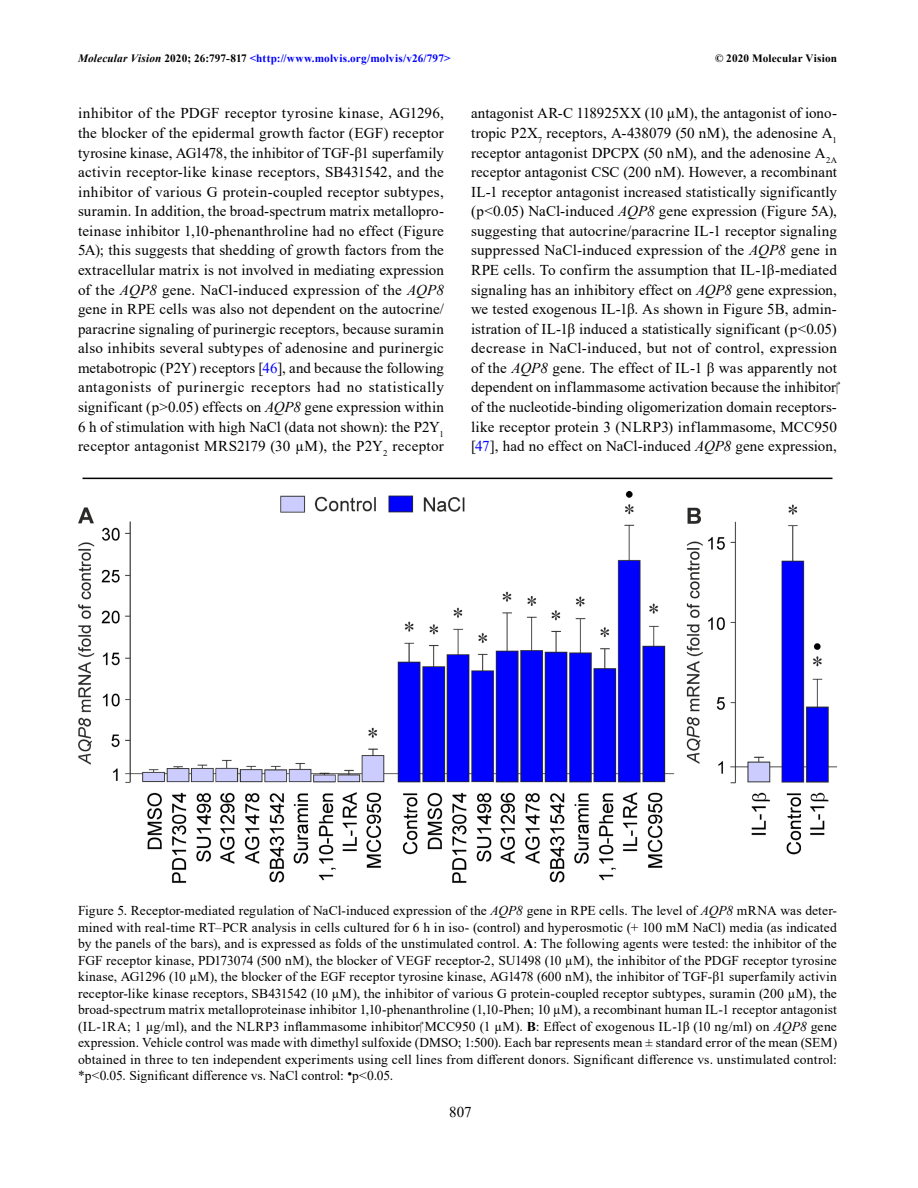
<style>
.page{position:relative;width:918px;height:1188px;background:#fff}
.page>*{position:absolute;margin:0;border:0;box-sizing:border-box;transform-origin:0 0}
.Para_No_Ind{font:15px/19.5px "Times New Roman";letter-spacing:.01em;color:#000;text-align:justify}
.Folio{font:15px "Times New Roman";color:#000}
.Fig_Caption{font:13.5px/16.5px "Times New Roman";letter-spacing:.01em;color:#000;text-align:justify}
.Header_Align_Left{font:700 11.25px "Times New Roman";letter-spacing:.015em;color:#00f}
.Header_Align_Right{font:700 11.25px "Times New Roman";letter-spacing:.015em;color:#000}
.s1{font-style:italic;color:#000}
.s2{color:#000}
.s3{font-style:italic}
.s4{color:#00f}
.s5{font-weight:700}
</style>
<div class="page">
<img style="left:78px;top:492px;width:759px;height:391px">
<hr style="left:82px;top:478px;width:750px;height:1px;background:#000">
<p class="Header_Align_Left" style="left:78px;top:50px;width:374px"><span class="s1">Molecular Vision</span> <span class="s2">2020; 26:797-817</span> &lt;http://www.molvis.org/molvis/v26/797&gt;</p>
<p class="Header_Align_Right" style="left:715px;top:50px;width:123px">© 2020 Molecular Vision</p>
<p class="Para_No_Ind" style="left:78px;top:103px;width:368px">inhibitor of the PDGF receptor tyrosine kinase, AG1296, the blocker of the epidermal growth factor (EGF) receptor tyrosine kinase, AG1478, the inhibitor of TGF-β1 superfamily activin receptor-like kinase receptors, SB431542, and the inhibitor of various G protein-coupled receptor subtypes, suramin. In addition, the broad-spectrum matrix metallopro&shy;teinase inhibitor 1,10-phenanthroline had no effect (Figure 5A); this suggests that shedding of growth factors from the extracellular matrix is not involved in mediating expression of the <span class="s3">AQP8</span> gene. NaCl-induced expression of the <span class="s3">AQP8 </span>gene in RPE cells was also not dependent on the autocrine/ paracrine signaling of purinergic receptors, because suramin also inhibits several subtypes of adenosine and purinergic metabotropic (P2Y) receptors [<span class="s4">46</span>], and because the following antagonists of purinergic receptors had no statistically significant (p&gt;0.05) effects on <span class="s3">AQP8</span> gene expression within 6 h of stimulation with high NaCl (data not shown): the P2Y<sub>1 </sub>receptor antagonist MRS2179 (30 µM), the P2Y<sub>2</sub> receptor</p>
<p class="Para_No_Ind" style="left:471px;top:103px;width:368px">antagonist AR-C 118925XX (10 µM), the antagonist of iono&shy;tropic P2X<sub>7</sub> receptors, A-438079 (50 nM), the adenosine A<sub>1 </sub>receptor antagonist DPCPX (50 nM), and the adenosine A<sub>2A </sub>receptor antagonist CSC (200 nM). However, a recombinant IL-1 receptor antagonist increased statistically significantly (p&lt;0.05) NaCl-induced <span class="s3">AQP8</span> gene expression (Figure 5A), suggesting that autocrine/paracrine IL-1 receptor signaling suppressed NaCl-induced expression of the <span class="s3">AQP8</span> gene in RPE cells. To confirm the assumption that IL-1β-mediated signaling has an inhibitory effect on <span class="s3">AQP8</span> gene expression, we tested exogenous IL-1β. As shown in Figure 5B, admin&shy;istration of IL-1β induced a statistically significant (p&lt;0.05) decrease in NaCl-induced, but not of control, expression of the <span class="s3">AQP8</span> gene. The effect of IL-1 β was apparently not dependent on inflammasome activation because the inhibitor of the nucleotide-binding oligomerization domain receptors&shy;like receptor protein 3 (NLRP3) inflammasome, MCC950 [<span class="s4">47</span>], had no effect on NaCl-induced <span class="s3">AQP8</span> gene expression,</p>
<p class="Fig_Caption" style="left:78px;top:902px;width:761px">Figure 5. Receptor-mediated regulation of NaCl-induced expression of the <span class="s3">AQP8</span> gene in RPE cells. The level of <span class="s3">AQP8</span> mRNA was deter&shy;mined with real-time RT–PCR analysis in cells cultured for 6 h in iso- (control) and hyperosmotic (+ 100 mM NaCl) media (as indicated by the panels of the bars), and is expressed as folds of the unstimulated control. <span class="s5">A</span>: The following agents were tested: the inhibitor of the FGF receptor kinase, PD173074 (500 nM), the blocker of VEGF receptor-2, SU1498 (10 µM), the inhibitor of the PDGF receptor tyrosine kinase, AG1296 (10 µM), the blocker of the EGF receptor tyrosine kinase, AG1478 (600 nM), the inhibitor of TGF-β1 superfamily activin receptor-like kinase receptors, SB431542 (10 µM), the inhibitor of various G protein-coupled receptor subtypes, suramin (200 µM), the broad-spectrum matrix metalloproteinase inhibitor 1,10-phenanthroline (1,10-Phen; 10 µM), a recombinant human IL-1 receptor antagonist (IL-1RA; 1 µg/ml), and the NLRP3 inflammasome inhibitor MCC950 (1 µM). <span class="s5">B</span>: Effect of exogenous IL-1β (10 ng/ml) on <span class="s3">AQP8</span> gene expression. Vehicle control was made with dimethyl sulfoxide (DMSO; 1:500). Each bar represents mean ± standard error of the mean (SEM) obtained in three to ten independent experiments using cell lines from different donors. Significant difference vs. unstimulated control: *p&lt;0.05. Significant difference vs. NaCl control: <sup>●</sup>p&lt;0.05.</p>
<p class="Folio" style="left:449px;top:1102px;width:24px">807</p>
</div>
